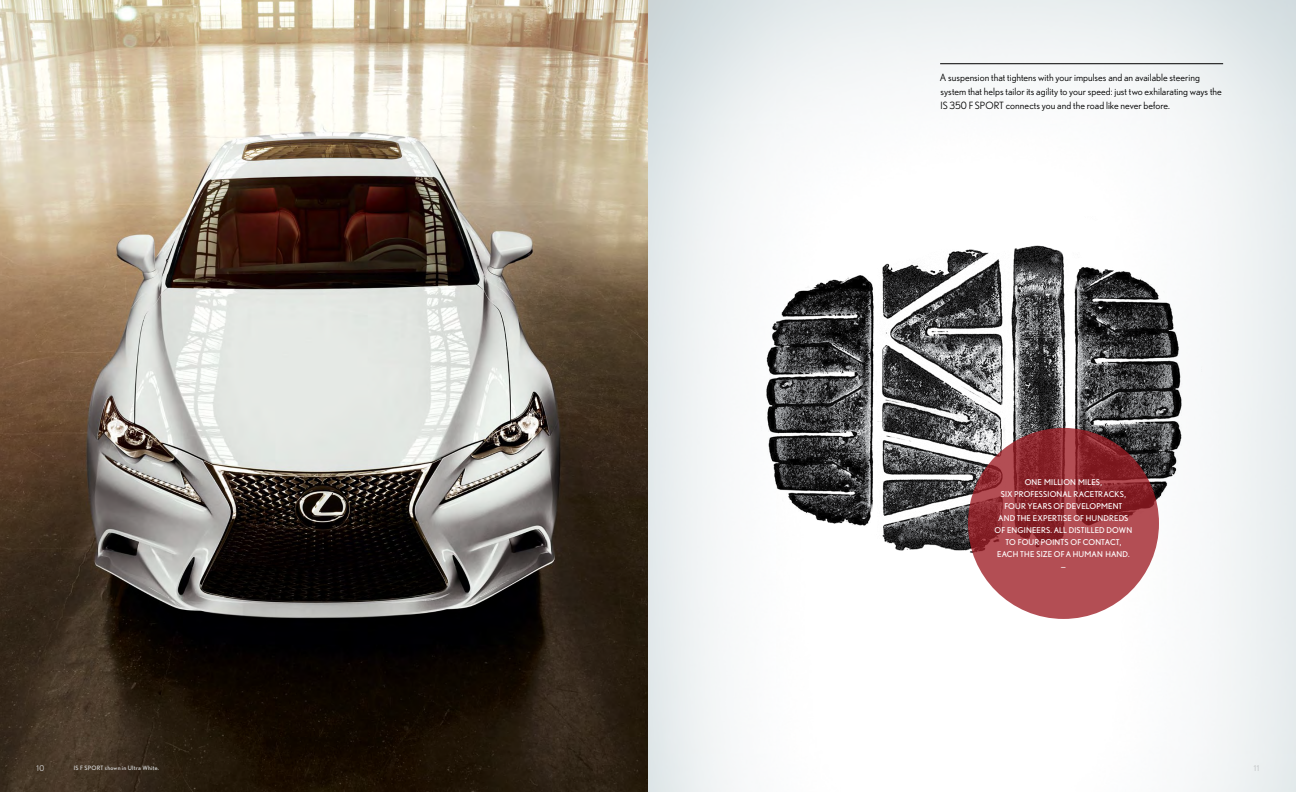
<style>
.page{position:relative;width:1296px;height:792px;background:#fff}
.page>*{position:absolute;margin:0;border:0;box-sizing:border-box;transform-origin:0 0}
.Spread_body_copy{font:10px/14px "Nobel";color:#000}
.t1{font:8px/12px "Nobel";letter-spacing:.015em;color:#fff;text-align:center}
.t2{font:8px "Nobel";color:#dcddde}
.t3{font:8px "Nobel";color:#bcbec0}
.Vehicle_shown{font:6px "Nobel";letter-spacing:.04em;color:#dcddde}
</style>
<div class="page">
<img style="left:0;top:0;width:1296px;height:792px">
<img style="left:734px;top:217px;width:487px;height:345px">
<svg style="left:968px;top:428px;width:191px;height:191px;background:#9f3b41"></svg>
<hr style="left:940px;top:63px;width:283px;height:1px;background:#000">
<p class="Spread_body_copy" style="left:940px;top:70px;width:284px">A suspension that tightens with your impulses and an available steering system that helps tailor its agility to your speed: just two exhilarating ways the<br>IS 350 F SPORT connects you and the road like never before.</p>
<p class="t1" style="left:995px;top:476px;width:139px">ONE MILLION MILES,<br>SIX PROFESSIONAL RACETRACKS,<br>FOUR YEARS OF DEVELOPMENT<br>AND THE EXPERTISE OF HUNDREDS<br>OF ENGINEERS. ALL DISTILLED DOWN<br>TO FOUR POINTS OF CONTACT,</p>
<p class="t1" style="left:997px;top:548px;width:134px">EACH THE SIZE OF A HUMAN HAND.</p>
<p class="t1" style="left:1061px;top:560px;width:7px">—</p>
<p class="t2" style="left:36px;top:763px;width:9px">10</p>
<p class="Vehicle_shown" style="left:74px;top:765px;width:87px">IS F SPORT shown in Ultra White.</p>
<p class="t3" style="left:1254px;top:763px;width:7px">11</p>
</div>
